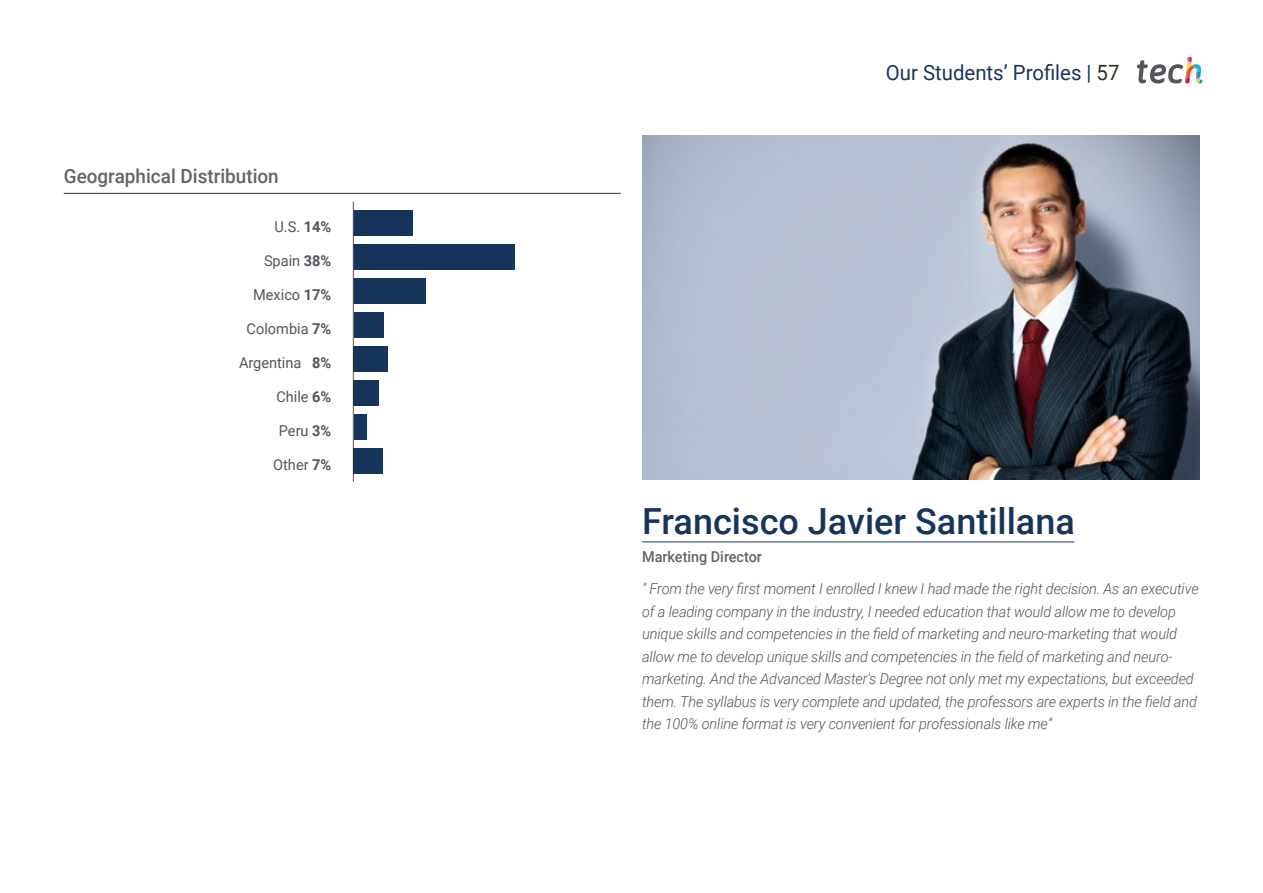
<style>
.page{position:relative;width:1263px;height:893px;background:#fff}
.page>*{position:absolute;margin:0;border:0;box-sizing:border-box;transform-origin:0 0}
.t1{font:500 36px "Roboto";color:#17355b}
.t2{font:21px "Roboto";color:#1a355c}
.t3{font:500 19.5px "Roboto";color:#61646a}
.t4{font:italic 300 15px/22.5px "Roboto";letter-spacing:-.01em;color:#52555b}
.t5{font:15px "Roboto";color:#52555b}
.t6{font:500 15px "Roboto";color:#61646a;scale:.96 1}
.s1{font-weight:700}
.s2{color:#312e20}
</style>
<div class="page">
<img style="left:642px;top:136px;width:557px;height:343px">
<svg style="left:1137px;top:57px;width:65px;height:27px"></svg>
<hr style="left:642px;top:541px;width:432px;height:1px;background:#17355b">
<hr style="left:64px;top:193px;width:557px;height:1px;background:#17355b">
<div style="left:353px;top:278px;width:73px;height:25px;background:#17355b"></div>
<div style="left:353px;top:210px;width:60px;height:25px;background:#17355b"></div>
<div style="left:353px;top:244px;width:162px;height:25px;background:#17355b"></div>
<div style="left:354px;top:312px;width:29px;height:25px;background:#17355b"></div>
<hr style="left:353px;top:201px;width:1px;height:281px;background:#52555b">
<div style="left:353px;top:346px;width:34px;height:25px;background:#17355b"></div>
<div style="left:353px;top:380px;width:26px;height:25px;background:#17355b"></div>
<div style="left:354px;top:414px;width:12px;height:25px;background:#17355b"></div>
<div style="left:353px;top:448px;width:30px;height:25px;background:#17355b"></div>
<h3 class="t3" style="left:64px;top:162px;width:217px">Geographical Distribution</h3>
<p class="t5" style="left:275px;top:216px;width:58px">U.S. <span class="s1">14%</span></p>
<p class="t5" style="left:264px;top:250px;width:69px">Spain <span class="s1">38%</span></p>
<p class="t5" style="left:253px;top:284px;width:80px">Mexico <span class="s1">17%</span></p>
<p class="t5" style="left:247px;top:318px;width:86px">Colombia <span class="s1">7%</span></p>
<p class="t5" style="left:239px;top:352px;width:94px">Argentina <span class="s1">8%</span></p>
<p class="t5" style="left:276px;top:386px;width:56px">Chile <span class="s1">6%</span></p>
<p class="t5" style="left:279px;top:420px;width:54px">Peru <span class="s1">3%</span></p>
<p class="t5" style="left:273px;top:454px;width:60px">Other <span class="s1">7%</span></p>
<h2 class="t2" style="left:886px;top:57px;width:235px">Our Students’ Profiles | <span class="s2">57</span></h2>
<h1 class="t1" style="left:642px;top:496px;width:434px">Francisco Javier Santillana</h1>
<p class="t6" style="left:642px;top:546px;width:126px">Marketing Director</p>
<p class="t4" style="left:642px;top:577px;width:558px">" From the very first moment I enrolled I knew I had made the right decision. As an executive of a leading company in the industry, I needed education that would allow me to develop unique skills and competencies in the field of marketing and neuro-marketing that would allow me to develop unique skills and competencies in the field of marketing and neuro&shy;marketing. And the Advanced Master's Degree not only met my expectations, but exceeded them. The syllabus is very complete and updated, the professors are experts in the field and the 100% online format is very convenient for professionals like me”</p>
</div>
